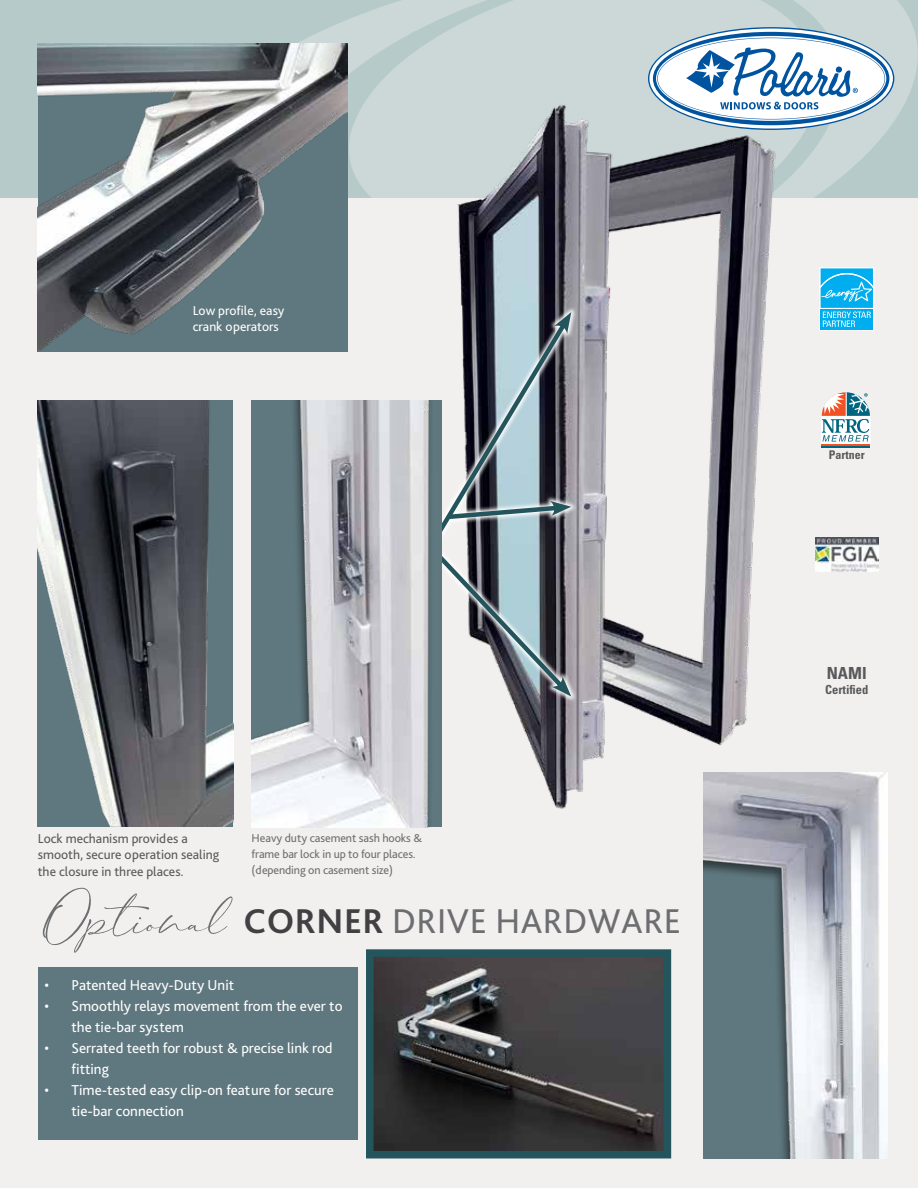
<style>
.page{position:relative;width:918px;height:1188px;background:#efedec}
.page>*{position:absolute;margin:0;border:0;box-sizing:border-box;transform-origin:0 0}
.t1{font:36px "Bliss Pro";letter-spacing:.015em;color:#6d6e71}
.t2{font:700 condensed 16.65px "Univers LT Std";color:#58595b}
.t3{font:15px/21px "Bliss Pro";color:#fff}
.t4{font:13.5px/16.2px "Bliss Pro";color:#58595b}
.t5{font:13.5px/16.2px "Bliss Pro";color:#fff}
.t6{font:700 condensed 12.45px "Univers LT Std";color:#58595b}
.t7{font:12px/16.2px "Bliss Pro";letter-spacing:-.01em;color:#6d6e71}
.t8{font:700 condensed 12px "Univers LT Std";color:#58595b}
.s1{font-family:"Stay Classy Duo Script";font-size:62.55px}
.s2{font-weight:700;color:#414042}
</style>
<div class="page">
<div style="left:0;top:0;width:918px;height:198px;background:#b7caca"></div>
<svg style="left:150px;top:0;width:329px;height:198px;fill:#cbd8d7"></svg>
<svg style="left:479px;top:0;width:439px;height:198px;fill:#cbd8d7"></svg>
<img style="left:38px;top:44px;width:310px;height:308px">
<svg style="left:648px;top:27px;width:246px;height:103px;background:#b8cedf"></svg>
<svg style="left:819px;top:267px;width:55px;height:64px;background:#3ac0f2"></svg>
<hr style="left:822px;top:447px;width:48px;height:1px;background:#016480">
<div style="left:822px;top:416px;width:48px;height:29px;background:#fff"></div>
<hr style="left:822px;top:444px;width:48px;height:1px;background:#f05223">
<svg style="left:822px;top:392px;width:48px;height:50px"></svg>
<img style="left:815px;top:538px;width:63px;height:33px">
<img style="left:407px;top:79px;width:391px;height:749px">
<svg style="left:407px;top:306px;width:170px;height:397px"></svg>
<svg style="left:407px;top:317px;width:164px;height:224px"></svg>
<svg style="left:554px;top:312px;width:17px;height:22px"></svg>
<svg style="left:445px;top:501px;width:126px;height:21px;background:#83959a"></svg>
<svg style="left:442px;top:541px;width:129px;height:156px"></svg>
<img style="left:38px;top:400px;width:195px;height:426px">
<img style="left:252px;top:400px;width:190px;height:427px">
<img style="left:703px;top:772px;width:185px;height:386px">
<div style="left:38px;top:968px;width:319px;height:172px;background:#5f777e"></div>
<img style="left:375px;top:958px;width:287px;height:191px">
<div style="left:366px;top:949px;width:305px;height:209px;border:8px solid #25555c"></div>
<p class="t5" style="left:193px;top:302px;width:93px">Low profile, easy crank operators</p>
<p class="t4" style="left:38px;top:830px;width:183px">Lock mechanism provides a smooth, secure operation sealing the closure in three places.</p>
<p class="t7" style="left:252px;top:830px;width:172px">Heavy duty casement sash hooks &amp; frame bar lock in up to four places. (depending on casement size)</p>
<h1 class="t1" style="left:46px;top:898px;width:637px"><span class="s1">Optional</span> <span class="s2">CORNER</span> DRIVE HARDWARE</h1>
<p class="t3" style="left:45px;top:974px;width:191px">• Patented Heavy-Duty Unit</p>
<p class="t3" style="left:72px;top:995px;width:273px;text-indent:-27px">• Smoothly relays movement from the ever to the tie-bar system</p>
<p class="t3" style="left:72px;top:1037px;width:263px;text-indent:-27px">• Serrated teeth for robust &amp; precise link rod fitting</p>
<p class="t3" style="left:72px;top:1079px;width:264px;text-indent:-27px">• Time-tested easy clip-on feature for secure tie-bar connection</p>
<p class="t8" style="left:829px;top:447px;width:37px">Partner</p>
<p class="t2" style="left:827px;top:663px;width:41px">NAMI</p>
<p class="t6" style="left:825px;top:682px;width:45px">Certified</p>
</div>
